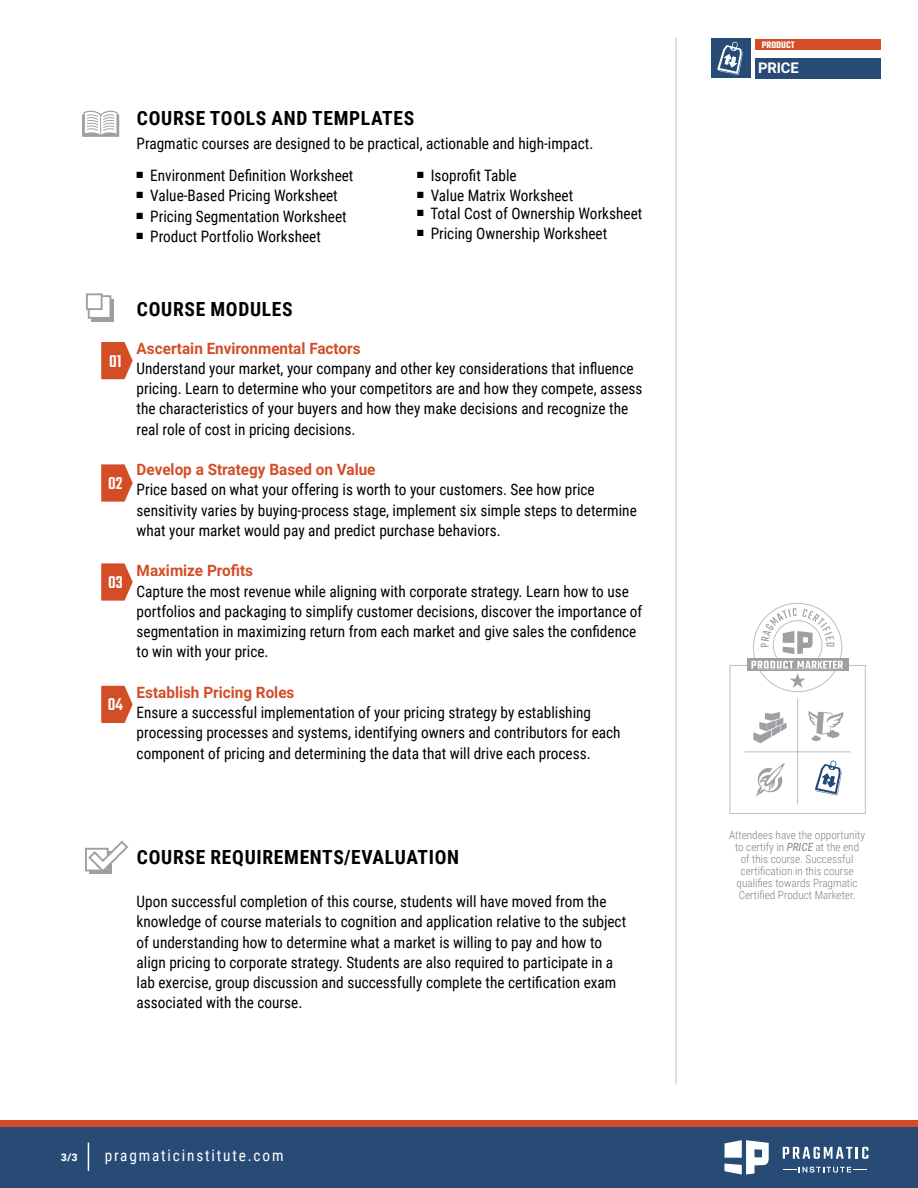
<style>
.page{position:relative;width:918px;height:1188px;background:#fff}
.page>*{position:absolute;margin:0;border:0;box-sizing:border-box;transform-origin:0 0}
.t1{font:700 19.5px "Roboto Condensed";letter-spacing:.035em;color:#000}
.t2{font:500 18.75px "Teko";color:#fff}
.t3{font:15.75px/20.2px "Roboto Condensed";color:#000}
.t4{font:700 15.75px "Roboto";color:#d34d27}
.t5{font:15.75px "Roboto Condensed";letter-spacing:.12em;color:#fff}
.t6{font:700 14.7px "Roboto";letter-spacing:-.01em;color:#fff}
.t7{font:300 11.25px/12px "Roboto Condensed";color:#808285;text-align:center}
.t8{font:900 10.5px "Avenir";color:#fff}
.t9{font:600 10.2px "Teko";letter-spacing:.01em;color:#fff}
.s1{font-weight:400;font-style:italic}
</style>
<div class="page">
<div style="left:0;top:1127px;width:918px;height:61px;background:#284b76"></div>
<svg style="left:88px;top:1143px;width:1px;height:28px"></svg>
<div style="left:0;top:1120px;width:918px;height:7px;background:#d34d27"></div>
<svg style="left:783px;top:1147px;width:85px;height:12px"></svg>
<svg style="left:783px;top:1167px;width:84px;height:6px"></svg>
<svg style="left:724px;top:1140px;width:45px;height:35px"></svg>
<svg style="left:82px;top:111px;width:37px;height:26px"></svg>
<svg style="left:101px;top:342px;width:32px;height:37px"></svg>
<svg style="left:101px;top:464px;width:32px;height:38px"></svg>
<svg style="left:101px;top:563px;width:32px;height:38px"></svg>
<svg style="left:101px;top:686px;width:32px;height:37px"></svg>
<div style="left:92px;top:299px;width:22px;height:22px;background:#9d9fa2"></div>
<div style="left:88px;top:295px;width:23px;height:24px;background:#fff;border:2px solid #9d9fa2"></div>
<div style="left:86px;top:293px;width:17px;height:17px;background:#fff;border:2px solid #9d9fa2"></div>
<div style="left:85px;top:848px;width:24px;height:23px;background:#a4a6a8"></div>
<svg style="left:87px;top:840px;width:41px;height:34px"></svg>
<div style="left:730px;top:665px;width:136px;height:149px;border:1px solid #bcbec0"></div>
<hr style="left:745px;top:751px;width:106px;height:1px;background:#bcbec0">
<hr style="left:797px;top:699px;width:1px;height:106px;background:#bcbec0">
<svg style="left:753px;top:712px;width:34px;height:31px"></svg>
<svg style="left:808px;top:711px;width:35px;height:30px"></svg>
<svg style="left:756px;top:763px;width:29px;height:33px"></svg>
<svg style="left:815px;top:760px;width:27px;height:35px"></svg>
<svg style="left:747px;top:658px;width:102px;height:13px"></svg>
<svg style="left:761px;top:608px;width:73px;height:46px"></svg>
<svg style="left:751px;top:661px;width:92px;height:27px"></svg>
<hr style="left:758px;top:669px;width:80px;height:1px;background:#bcbec0">
<hr style="left:676px;top:38px;width:1px;height:1046px;background:#bcbec0">
<div style="left:711px;top:39px;width:39px;height:39px;background:#284b76"></div>
<div style="left:755px;top:39px;width:125px;height:11px;background:#d34d27"></div>
<div style="left:755px;top:58px;width:125px;height:20px;background:#284b76"></div>
<svg style="left:717px;top:42px;width:26px;height:33px"></svg>
<p class="t1" style="left:137px;top:105px;width:279px">COURSE TOOLS AND TEMPLATES</p>
<p class="t3" style="left:137px;top:132px;width:458px">Pragmatic courses are designed to be practical, actionable and high-impact.</p>
<p class="t3" style="left:137px;top:165px;width:218px">■ Environment Definition Worksheet</p>
<p class="t3" style="left:137px;top:185px;width:203px">■ Value-Based Pricing Worksheet</p>
<p class="t3" style="left:137px;top:205px;width:212px">■ Pricing Segmentation Worksheet</p>
<p class="t3" style="left:137px;top:225px;width:186px">■ Product Portfolio Worksheet</p>
<p class="t3" style="left:417px;top:165px;width:101px">■ Isoprofit Table</p>
<p class="t3" style="left:417px;top:185px;width:158px">■ Value Matrix Worksheet</p>
<p class="t3" style="left:417px;top:202px;width:227px">■ Total Cost of Ownership Worksheet</p>
<p class="t3" style="left:417px;top:222px;width:192px">■ Pricing Ownership Worksheet</p>
<p class="t2" style="left:109px;top:350px;width:14px">01</p>
<p class="t2" style="left:108px;top:472px;width:16px">02</p>
<p class="t2" style="left:108px;top:571px;width:16px">03</p>
<p class="t2" style="left:108px;top:694px;width:17px">04</p>
<p class="t1" style="left:137px;top:296px;width:157px">COURSE MODULES</p>
<p class="t4" style="left:137px;top:337px;width:225px">Ascertain Environmental Factors</p>
<p class="t3" style="left:137px;top:358px;width:507px">Understand your market, your company and other key considerations that influence pricing. Learn to determine who your competitors are and how they compete, assess the characteristics of your buyers and how they make decisions and recognize the real role of cost in pricing decisions.</p>
<p class="t4" style="left:137px;top:459px;width:240px">Develop a Strategy Based on Value</p>
<p class="t3" style="left:137px;top:479px;width:502px">Price based on what your offering is worth to your customers. See how price sensitivity varies by buying-process stage, implement six simple steps to determine what your market would pay and predict purchase behaviors.</p>
<p class="t4" style="left:137px;top:560px;width:118px">Maximize Profits</p>
<p class="t3" style="left:137px;top:580px;width:507px">Capture the most revenue while aligning with corporate strategy. Learn how to use portfolios and packaging to simplify customer decisions, discover the importance of segmentation in maximizing return from each market and give sales the confidence to win with your price.</p>
<p class="t4" style="left:137px;top:681px;width:159px">Establish Pricing Roles</p>
<p class="t3" style="left:137px;top:702px;width:486px">Ensure a successful implementation of your pricing strategy by establishing processing processes and systems, identifying owners and contributors for each component of pricing and determining the data that will drive each process.</p>
<p class="t1" style="left:137px;top:844px;width:324px">COURSE REQUIREMENTS/EVALUATION</p>
<p class="t3" style="left:137px;top:891px;width:491px">Upon successful completion of this course, students will have moved from the knowledge of course materials to cognition and application relative to the subject of understanding how to determine what a market is willing to pay and how to align pricing to corporate strategy. Students are also required to participate in a lab exercise, group discussion and successfully complete the certification exam associated with the course.</p>
<p class="t8" style="left:61px;top:1148px;width:18px">3/3</p>
<p class="t5" style="left:105px;top:1144px;width:180px">pragmaticinstitute.com</p>
<p class="t9" style="left:762px;top:38px;width:35px">PRODUCT</p>
<p class="t6" style="left:758px;top:58px;width:42px">PRICE</p>
<p class="t7" style="left:729px;top:829px;width:137px">Attendees have the opportunity to certify in <span class="s1">PRICE</span> at the end<br>of this course. Successful certification in this course qualifies towards Pragmatic<br>Certified Product Marketer.</p>
</div>
